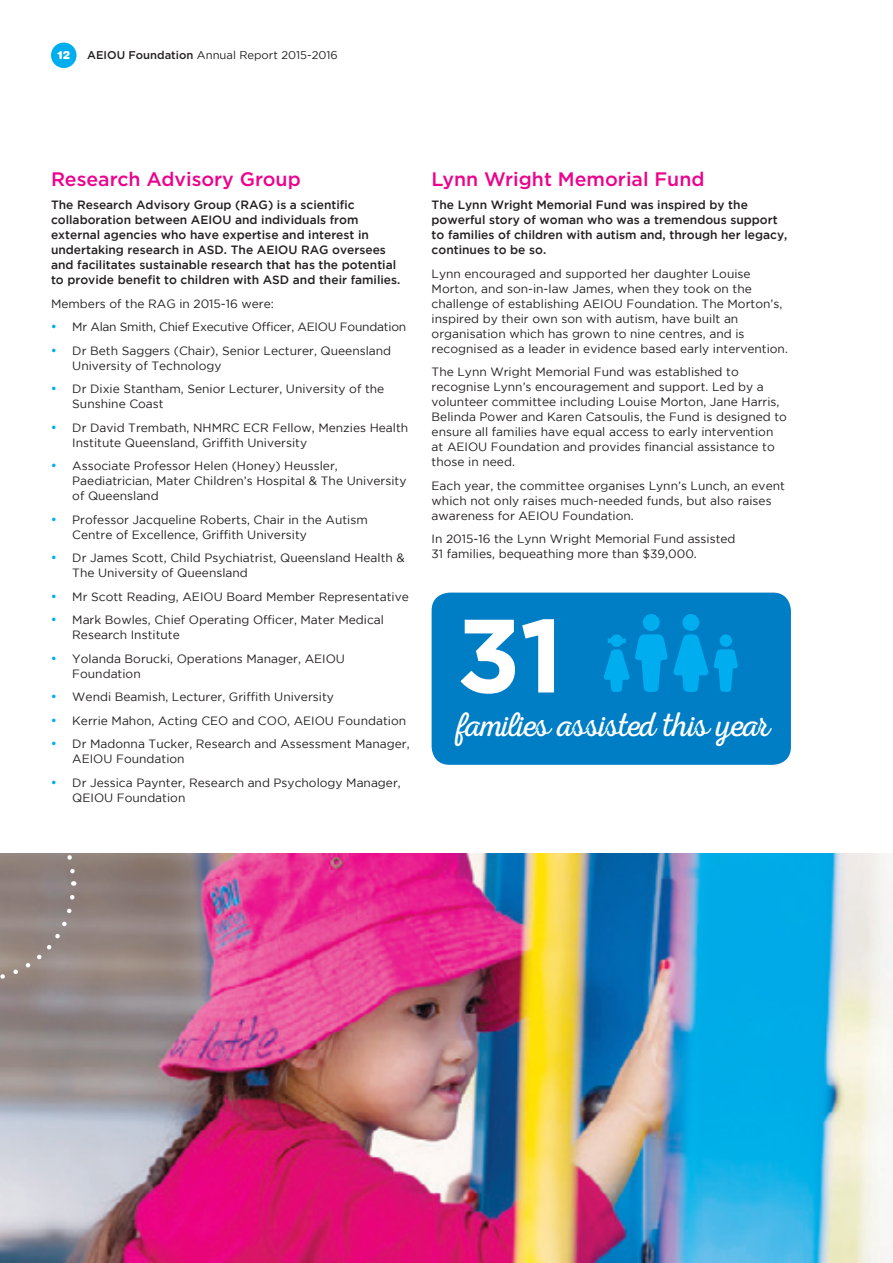
<style>
.page{position:relative;width:893px;height:1263px;background:#fff}
.page>*{position:absolute;margin:0;border:0;box-sizing:border-box;transform-origin:0 0}
.t1{font:700 103.95px "Gotham";color:#fff}
.t2{font:34.5px "Nexa Rust Script L 0";letter-spacing:-.03em;color:#fff}
.t3{font:500 19.5px "Gotham";color:#ed028c}
.t4{font:12px/15px "Gotham";color:#231f20}
.t5{font:500 12px/15px "Gotham";color:#231f20}
.t6{font:12px "Gotham";letter-spacing:-.02em;color:#231f20}
.t7{font:11.25px "Gotham";color:#231f20}
.t8{font:900 11.25px "Helvetica Rounded";color:#fff}
.s1{font-weight:500}
.s2{color:#00aeef}
</style>
<div class="page">
<img style="left:0;top:854px;width:893px;height:409px">
<div style="left:51px;top:43px;width:26px;height:25px;background:#00aeef;border-radius:50%"></div>
<div style="left:432px;top:593px;width:359px;height:172px;background:#007ec5;border-radius:18px"></div>
<svg style="left:0;top:853px;width:78px;height:33px;background:#90827e"></svg>
<svg style="left:0;top:892px;width:77px;height:93px;background:#958884"></svg>
<div style="left:682px;top:614px;width:17px;height:17px;background:#00aeef;border-radius:50%"></div>
<div style="left:643px;top:614px;width:17px;height:17px;background:#00aeef;border-radius:50%"></div>
<svg style="left:604px;top:634px;width:134px;height:58px"></svg>
<div style="left:720px;top:634px;width:12px;height:13px;background:#00aeef;border-radius:50%"></div>
<p class="t8" style="left:57px;top:47px;width:15px">12</p>
<p class="t7" style="left:87px;top:48px;width:252px"><span class="s1">AEIOU Foundation</span> Annual Report 2015-2016</p>
<h3 class="t3" style="left:51px;top:166px;width:251px">Research Advisory Group</h3>
<p class="t5" style="left:51px;top:197px;width:351px">The Research Advisory Group (RAG) is a scientific collaboration between AEIOU and individuals from external agencies who have expertise and interest in undertaking research in ASD. The AEIOU RAG oversees and facilitates sustainable research that has the potential to provide benefit to children with ASD and their families.</p>
<p class="t4" style="left:51px;top:296px;width:224px">Members of the RAG in 2015-16 were:</p>
<p class="t6" style="left:51px;top:320px;width:357px"><span class="s2">•</span> Mr Alan Smith, Chief Executive Officer, AEIOU Foundation</p>
<p class="t4" style="left:72px;top:343px;width:320px;text-indent:-21px"><span class="s2">•</span> Dr Beth Saggers (Chair), Senior Lecturer, Queensland<br>University of Technology</p>
<p class="t4" style="left:72px;top:381px;width:314px;text-indent:-21px"><span class="s2">•</span> Dr Dixie Stantham, Senior Lecturer, University of the<br>Sunshine Coast</p>
<p class="t4" style="left:72px;top:420px;width:338px;text-indent:-21px"><span class="s2">•</span> Dr David Trembath, NHMRC ECR Fellow, Menzies Health<br>Institute Queensland, Griffith University</p>
<p class="t4" style="left:72px;top:458px;width:336px;text-indent:-21px"><span class="s2">•</span> Associate Professor Helen (Honey) Heussler,<br>Paediatrician, Mater Children’s Hospital &amp; The University of Queensland</p>
<p class="t4" style="left:72px;top:512px;width:297px;text-indent:-21px"><span class="s2">•</span> Professor Jacqueline Roberts, Chair in the Autism<br>Centre of Excellence, Griffith University</p>
<p class="t4" style="left:72px;top:550px;width:334px;text-indent:-21px"><span class="s2">•</span> Dr James Scott, Child Psychiatrist, Queensland Health &amp;<br>The University of Queensland</p>
<p class="t4" style="left:51px;top:589px;width:359px"><span class="s2">•</span> Mr Scott Reading, AEIOU Board Member Representative</p>
<p class="t4" style="left:72px;top:612px;width:313px;text-indent:-21px"><span class="s2">•</span> Mark Bowles, Chief Operating Officer, Mater Medical<br>Research Institute</p>
<p class="t4" style="left:72px;top:651px;width:274px;text-indent:-21px"><span class="s2">•</span> Yolanda Borucki, Operations Manager, AEIOU<br>Foundation</p>
<p class="t4" style="left:51px;top:689px;width:284px"><span class="s2">•</span> Wendi Beamish, Lecturer, Griffith University</p>
<p class="t4" style="left:51px;top:713px;width:357px"><span class="s2">•</span> Kerrie Mahon, Acting CEO and COO, AEIOU Foundation</p>
<p class="t4" style="left:72px;top:736px;width:339px;text-indent:-21px"><span class="s2">•</span> Dr Madonna Tucker, Research and Assessment Manager,<br>AEIOU Foundation</p>
<p class="t4" style="left:72px;top:775px;width:330px;text-indent:-21px"><span class="s2">•</span> Dr Jessica Paynter, Research and Psychology Manager,<br>QEIOU Foundation</p>
<h3 class="t3" style="left:432px;top:166px;width:274px">Lynn Wright Memorial Fund</h3>
<p class="t5" style="left:432px;top:197px;width:357px">The Lynn Wright Memorial Fund was inspired by the powerful story of woman who was a tremendous support to families of children with autism and, through her legacy, continues to be so.</p>
<p class="t4" style="left:432px;top:266px;width:358px">Lynn encouraged and supported her daughter Louise Morton, and son-in-law James, when they took on the challenge of establishing AEIOU Foundation. The Morton’s, inspired by their own son with autism, have built an organisation which has grown to nine centres, and is recognised as a leader in evidence based early intervention.</p>
<p class="t4" style="left:432px;top:364px;width:357px">The Lynn Wright Memorial Fund was established to recognise Lynn’s encouragement and support. Led by a volunteer committee including Louise Morton, Jane Harris, Belinda Power and Karen Catsoulis, the Fund is designed to ensure all families have equal access to early intervention at AEIOU Foundation and provides financial assistance to those in need.</p>
<p class="t4" style="left:432px;top:478px;width:355px">Each year, the committee organises Lynn’s Lunch, an event which not only raises much-needed funds, but also raises awareness for AEIOU Foundation.</p>
<p class="t4" style="left:432px;top:531px;width:305px">In 2015-16 the Lynn Wright Memorial Fund assisted<br>31 families, bequeathing more than $39,000.</p>
<h1 class="t1" style="left:456px;top:596px;width:109px">31</h1>
<h2 class="t2" style="left:456px;top:706px;width:316px">families assisted this year</h2>
</div>
